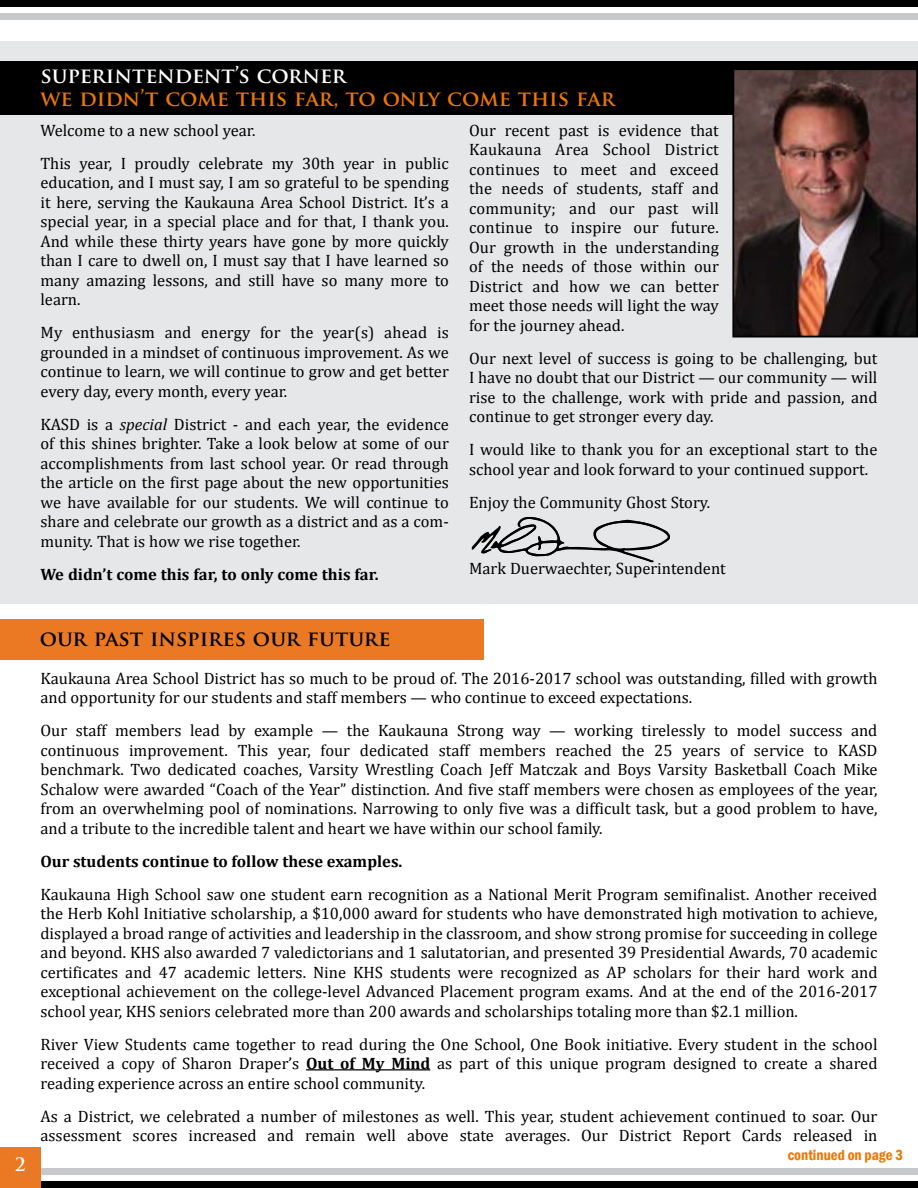
<style>
.page{position:relative;width:918px;height:1188px;background:#fff}
.page>*{position:absolute;margin:0;border:0;box-sizing:border-box;transform-origin:0 0}
.t1{font:700 21px "Trajan Pro";color:#ed7700}
.t2{font:700 21px "Trajan Pro";color:#000}
.t3{font:700 21px "Trajan Pro";color:#fff}
.t4{font:700 18px "Trajan Pro";color:#fff}
.t5{font:16.5px/19.5px "Cambria";color:#000;text-align:justify}
.t6{font:700 16.5px "Cambria";color:#000}
.t7{font:600 condensed 15px "Franklin Gothic";color:#ed7700}
.s1{font-style:italic}
.s2{font-weight:700}
</style>
<div class="page">
<div style="left:0;top:14px;width:918px;height:6px;background:#c7c8ca"></div>
<div style="left:0;top:0;width:918px;height:7px;background:#000"></div>
<div style="left:0;top:1168px;width:918px;height:6px;background:#c7c8ca"></div>
<div style="left:0;top:1181px;width:918px;height:7px;background:#000"></div>
<div style="left:0;top:1148px;width:40px;height:40px;background:#eb7924"></div>
<div style="left:0;top:41px;width:918px;height:563px;background:#e6e7e8"></div>
<div style="left:0;top:61px;width:918px;height:54px;background:#000"></div>
<img style="left:735px;top:71px;width:180px;height:264px">
<div style="left:732px;top:68px;width:186px;height:270px;border:2px solid #000"></div>
<svg style="left:472px;top:517px;width:198px;height:45px"></svg>
<div style="left:0;top:619px;width:484px;height:41px;background:#eb7924"></div>
<hr style="left:306px;top:1069px;width:124px;height:1px;background:#000">
<p class="t3" style="left:41px;top:63px;width:307px">SUPERINTENDENT’S CORNER</p>
<p class="t1" style="left:41px;top:85px;width:576px">WE DIDN’T COME THIS FAR, TO ONLY COME THIS FAR</p>
<p class="t5" style="left:41px;top:114px;width:410px;line-height:33px">Welcome to a new school year.<br>This year, I proudly celebrate my 30th year in public</p>
<p class="t5" style="left:41px;top:173px;width:410px">education, and I must say, I am so grateful to be spending it here, serving the Kaukauna Area School District. It’s a special year, in a special place and for that, I thank you.<br>And while these thirty years have gone by more quickly than I care to dwell on, I must say that I have learned so many amazing lessons, and still have so many more to learn.</p>
<p class="t5" style="left:41px;top:323px;width:410px">My enthusiasm and energy for the year(s) ahead is grounded in a mindset of continuous improvement. As we continue to learn, we will continue to grow and get better every day, every month, every year.</p>
<p class="t5" style="left:41px;top:414px;width:410px">KASD is a <span class="s1">special</span> District - and each year, the evidence of this shines brighter. Take a look below at some of our accomplishments from last school year. Or read through the article on the first page about the new opportunities we have available for our students. We will continue to share and celebrate our growth as a district and as a com&shy;munity. That is how we rise together.</p>
<p class="t6" style="left:41px;top:563px;width:340px">We didn’t come this far, to only come this far.</p>
<p class="t5" style="left:469px;top:120px;width:251px">Our recent past is evidence that Kaukauna Area School District continues to meet and exceed the needs of students, staff and community; and our past will continue to inspire our future.<br>Our growth in the understanding of the needs of those within our District and how we can better meet those needs will light the way for the journey ahead.</p>
<p class="t5" style="left:469px;top:348px;width:410px">Our next level of success is going to be challenging, but I have no doubt that our District — our community — will rise to the challenge, work with pride and passion, and continue to get stronger every day.</p>
<p class="t5" style="left:469px;top:440px;width:410px">I would like to thank you for an exceptional start to the school year and look forward to your continued support.</p>
<p class="t5" style="left:469px;top:492px;width:243px">Enjoy the Community Ghost Story.</p>
<p class="t5" style="left:469px;top:558px;width:258px">Mark Duerwaechter, Superintendent</p>
<p class="t4" style="left:15px;top:1154px;width:12px">2</p>
<p class="t2" style="left:40px;top:625px;width:352px">OUR PAST INSPIRES OUR FUTURE</p>
<p class="t5" style="left:41px;top:668px;width:838px">Kaukauna Area School District has so much to be proud of. The 2016-2017 school was outstanding, filled with growth and opportunity for our students and staff members — who continue to exceed expectations.</p>
<p class="t5" style="left:41px;top:721px;width:839px">Our staff members lead by example — the Kaukauna Strong way — working tirelessly to model success and continuous improvement. This year, four dedicated staff members reached the 25 years of service to KASD benchmark. Two dedicated coaches, Varsity Wrestling Coach Jeff Matczak and Boys Varsity Basketball Coach Mike Schalow were awarded “Coach of the Year” distinction. And five staff members were chosen as employees of the year, from an overwhelming pool of nominations. Narrowing to only five was a difficult task, but a good problem to have, and a tribute to the incredible talent and heart we have within our school family.</p>
<p class="t6" style="left:41px;top:849px;width:363px">Our students continue to follow these examples.</p>
<p class="t5" style="left:41px;top:884px;width:839px">Kaukauna High School saw one student earn recognition as a National Merit Program semifinalist. Another received the Herb Kohl Initiative scholarship, a $10,000 award for students who have demonstrated high motivation to achieve, displayed a broad range of activities and leadership in the classroom, and show strong promise for succeeding in college and beyond. KHS also awarded 7 valedictorians and 1 salutatorian, and presented 39 Presidential Awards, 70 academic certificates and 47 academic letters. Nine KHS students were recognized as AP scholars for their hard work and exceptional achievement on the college-level Advanced Placement program exams. And at the end of the 2016-2017 school year, KHS seniors celebrated more than 200 awards and scholarships totaling more than $2.1 million.</p>
<p class="t5" style="left:41px;top:1034px;width:838px">River View Students came together to read during the One School, One Book initiative. Every student in the school received a copy of Sharon Draper’s <span class="s2">Out of My Mind</span> as part of this unique program designed to create a shared reading experience across an entire school community.</p>
<p class="t5" style="left:41px;top:1106px;width:839px">As a District, we celebrated a number of milestones as well. This year, student achievement continued to soar. Our assessment scores increased and remain well above state averages. Our District Report Cards released in</p>
<p class="t7" style="left:788px;top:1144px;width:117px">continued on page 3</p>
</div>
